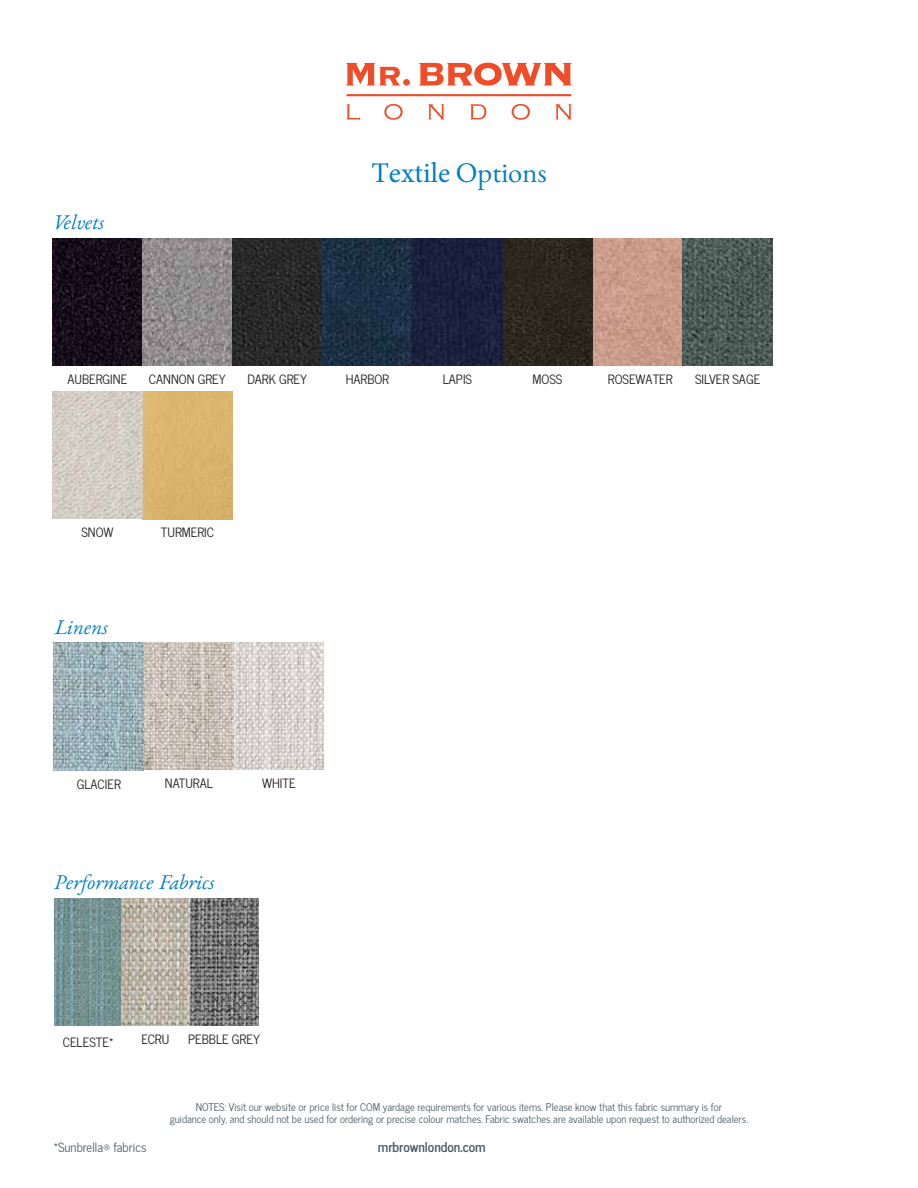
<style>
.page{position:relative;width:918px;height:1188px;background:#fff}
.page>*{position:absolute;margin:0;border:0;box-sizing:border-box;transform-origin:0 0}
.t1{font:28.5px "Minion Pro";color:#007dc5}
.t2{font:italic 21px "EB Garamond 12";color:#007dc5}
.t3{font:700 13.5px "News Cycle";color:#4c5c65}
.t4{font:12.75px "News Cycle";color:#231f20}
.t5{font:12.75px "News Cycle";color:#4c5c65}
.t6{font:10.5px/12px "News Cycle";color:#4c5c65;text-align:center}
.s1{font-family:"EB Garamond 12"}
</style>
<div class="page">
<img style="left:53px;top:392px;width:180px;height:127px">
<img style="left:52px;top:238px;width:720px;height:128px">
<img style="left:54px;top:642px;width:270px;height:128px">
<img style="left:54px;top:899px;width:135px;height:127px">
<img style="left:191px;top:899px;width:67px;height:127px">
<svg style="left:346px;top:63px;width:64px;height:23px"></svg>
<svg style="left:419px;top:63px;width:153px;height:23px"></svg>
<svg style="left:347px;top:104px;width:13px;height:16px"></svg>
<svg style="left:384px;top:104px;width:19px;height:16px"></svg>
<svg style="left:428px;top:104px;width:16px;height:15px"></svg>
<svg style="left:470px;top:104px;width:16px;height:15px"></svg>
<svg style="left:512px;top:104px;width:18px;height:16px"></svg>
<svg style="left:555px;top:104px;width:17px;height:15px"></svg>
<hr style="left:347px;top:94px;width:224px;height:2px;background:#f04c28">
<h2 class="t2" style="left:54px;top:205px;width:51px">Velvets</h2>
<h1 class="t1" style="left:371px;top:154px;width:177px">Textile <span class="s1">Options</span></h1>
<p class="t4" style="left:68px;top:369px;width:61px">AUBERGINE</p>
<p class="t4" style="left:149px;top:369px;width:78px">CANNON GREY</p>
<p class="t4" style="left:247px;top:369px;width:61px">DARK GREY</p>
<p class="t4" style="left:346px;top:369px;width:45px">HARBOR</p>
<p class="t4" style="left:443px;top:369px;width:31px">LAPIS</p>
<p class="t4" style="left:533px;top:368px;width:31px">MOSS</p>
<p class="t4" style="left:608px;top:369px;width:66px">ROSEWATER</p>
<p class="t4" style="left:695px;top:368px;width:67px">SILVER SAGE</p>
<p class="t4" style="left:81px;top:522px;width:34px">SNOW</p>
<p class="t4" style="left:161px;top:521px;width:55px">TURMERIC</p>
<h2 class="t2" style="left:54px;top:610px;width:55px">Linens</h2>
<p class="t4" style="left:77px;top:774px;width:46px">GLACIER</p>
<p class="t4" style="left:165px;top:772px;width:49px">NATURAL</p>
<p class="t4" style="left:262px;top:772px;width:35px">WHITE</p>
<h2 class="t2" style="left:54px;top:865px;width:162px">Performance Fabrics</h2>
<p class="t4" style="left:63px;top:1032px;width:52px">CELESTE*</p>
<p class="t4" style="left:141px;top:1029px;width:29px">ECRU</p>
<p class="t4" style="left:188px;top:1029px;width:73px">PEBBLE GREY</p>
<p class="t6" style="left:170px;top:1101px;width:580px">NOTES: Visit our website or price list for COM yardage requirements for various items. Please know that this fabric summary is for<br>guidance only, and should not be used for ordering or precise colour matches. Fabric swatches are available upon request to authorized dealers.</p>
<p class="t5" style="left:54px;top:1136px;width:94px">*Sunbrella® fabrics</p>
<p class="t3" style="left:378px;top:1135px;width:109px">mrbrownlondon.com</p>
</div>
